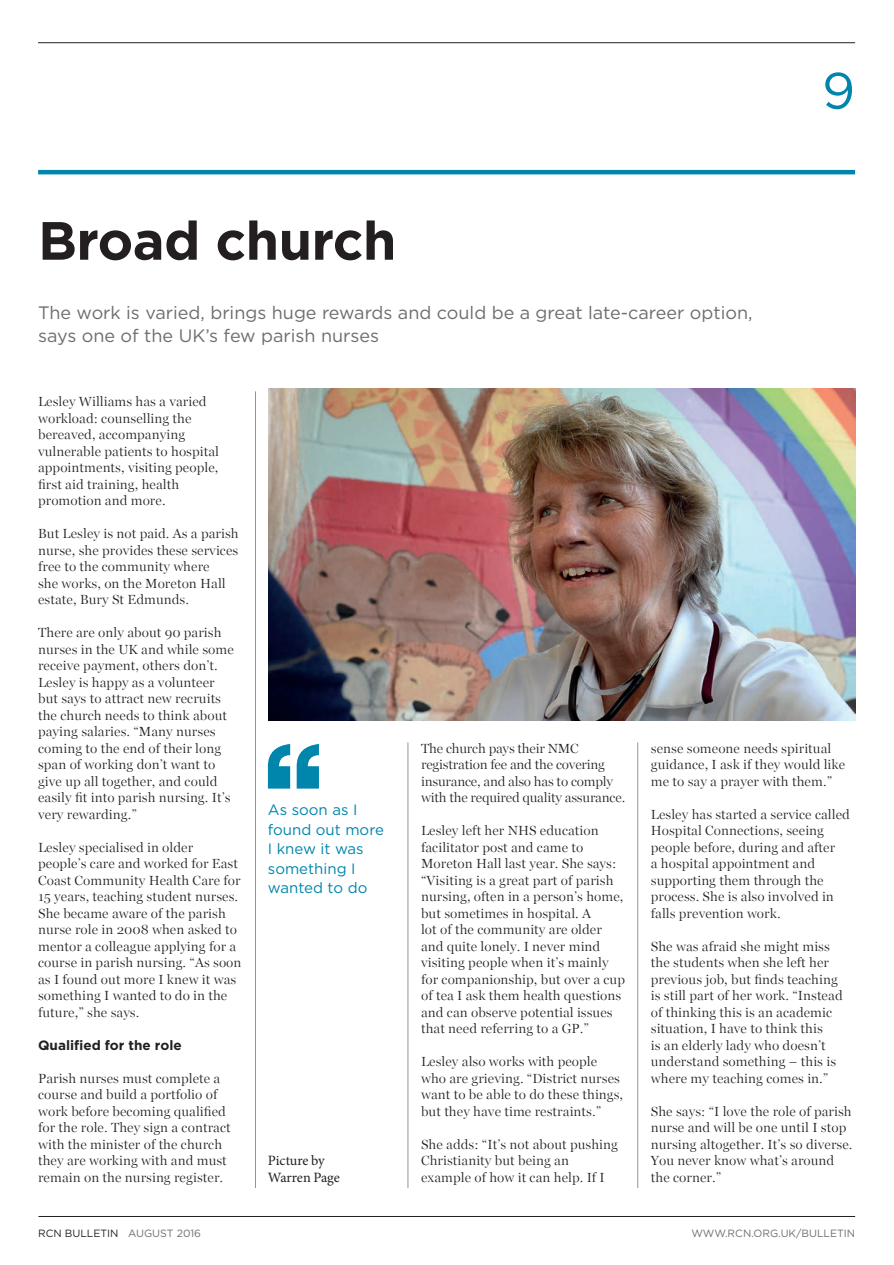
<style>
.page{position:relative;width:894px;height:1265px;background:#fff}
.page>*{position:absolute;margin:0;border:0;box-sizing:border-box;transform-origin:0 0}
.t1{font:700 53.7px "Gotham";letter-spacing:-.01em;color:#231f20}
.t2{font:51px "Gotham";color:#0085ad}
.t3{font:18px/22.5px "Gotham";color:#6c6d70}
.t4{font:15px/19.5px "Gotham";color:#0085ad}
.t5{font:14.25px/16.5px "Minion Pro";letter-spacing:-.01em;color:#231f20}
.t6{font:300 13.5px/16.5px "SD Georgia";color:#231f20}
.t7{font:300 13.5px/16.5px "SD Georgia";letter-spacing:-.02em;color:#231f20}
.t8{font:700 13.5px "Gotham";color:#231f20}
.t9{font:10.5px "Gotham";color:#6c6d70}
.t10{font:10.5px "Gotham";color:#231f20}
.s1{color:#6c6d70}
</style>
<div class="page">
<hr style="left:38px;top:42px;width:816px;height:1px;background:#231f20">
<hr style="left:38px;top:1216px;width:816px;height:1px;background:#231f20">
<hr style="left:38px;top:170px;width:816px;height:4px;background:#0085ad">
<hr style="left:407px;top:742px;width:1px;height:446px;background:#939598">
<hr style="left:637px;top:742px;width:1px;height:446px;background:#939598">
<hr style="left:255px;top:391px;width:1px;height:797px;background:#939598">
<img style="left:268px;top:389px;width:586px;height:331px">
<svg style="left:268px;top:744px;width:51px;height:44px"></svg>
<h1 class="t1" style="left:38px;top:205px;width:360px">Broad church</h1>
<h3 class="t3" style="left:38px;top:301px;width:715px">The work is varied, brings huge rewards and could be a great late-career option, says one of the UK’s few parish nurses</h3>
<h2 class="t2" style="left:821px;top:58px;width:34px">9</h2>
<p class="t6" style="left:38px;top:393px;width:182px">Lesley Williams has a varied workload: counselling the bereaved, accompanying vulnerable patients to hospital appointments, visiting people, first aid training, health promotion and more.</p>
<p class="t6" style="left:38px;top:525px;width:202px">But Lesley is not paid. As a parish nurse, she provides these services free to the community where<br>she works, on the Moreton Hall estate, Bury St Edmunds.</p>
<p class="t6" style="left:38px;top:624px;width:197px">There are only about 90 parish nurses in the UK and while some receive payment, others don’t.<br>Lesley is happy as a volunteer but says to attract new recruits the church needs to think about paying salaries. “Many nurses coming to the end of their long span of working don’t want to give up all together, and could easily fit into parish nursing. It’s very rewarding.”</p>
<p class="t6" style="left:38px;top:839px;width:205px">Lesley specialised in older people’s care and worked for East<br>Coast Community Health Care for<br>15 years, teaching student nurses.<br>She became aware of the parish nurse role in 2008 when asked to mentor a colleague applying for a course in parish nursing. “As soon as I found out more I knew it was something I wanted to do in the future,” she says.</p>
<p class="t8" style="left:38px;top:1036px;width:145px">Qualified for the role</p>
<p class="t6" style="left:38px;top:1070px;width:194px">Parish nurses must complete a course and build a portfolio of work before becoming qualified for the role. They sign a contract with the minister of the church they are working with and must remain on the nursing register.</p>
<p class="t4" style="left:268px;top:800px;width:118px">As soon as I found out more<br>I knew it was something I wanted to do</p>
<p class="t5" style="left:268px;top:1152px;width:73px">Picture by<br>Warren Page</p>
<p class="t7" style="left:421px;top:740px;width:206px">The church pays their NMC registration fee and the covering insurance, and also has to comply with the required quality assurance.</p>
<p class="t6" style="left:421px;top:822px;width:205px">Lesley left her NHS education facilitator post and came to<br>Moreton Hall last year. She says: “Visiting is a great part of parish nursing, often in a person’s home, but sometimes in hospital. A<br>lot of the community are older and quite lonely. I never mind visiting people when it’s mainly for companionship, but over a cup of tea I ask them health questions and can observe potential issues that need referring to a GP.”</p>
<p class="t6" style="left:421px;top:1053px;width:204px">Lesley also works with people who are grieving. “District nurses want to be able to do these things, but they have time restraints.”</p>
<p class="t6" style="left:421px;top:1136px;width:198px">She adds: “It’s not about pushing<br>Christianity but being an example of how it can help. If I</p>
<p class="t6" style="left:650px;top:740px;width:196px">sense someone needs spiritual guidance, I ask if they would like me to say a prayer with them.”</p>
<p class="t6" style="left:650px;top:806px;width:200px">Lesley has started a service called<br>Hospital Connections, seeing people before, during and after<br>a hospital appointment and supporting them through the process. She is also involved in falls prevention work.</p>
<p class="t6" style="left:650px;top:937px;width:193px">She was afraid she might miss the students when she left her previous job, but finds teaching is still part of her work. “Instead of thinking this is an academic situation, I have to think this<br>is an elderly lady who doesn’t understand something – this is where my teaching comes in.”</p>
<p class="t6" style="left:650px;top:1102px;width:203px">She says: “I love the role of parish nurse and will be one until I stop nursing altogether. It’s so diverse.<br>You never know what’s around the corner.”</p>
<p class="t10" style="left:38px;top:1227px;width:164px">RCN BULLETIN <span class="s1">AUGUST 2016</span></p>
<p class="t9" style="left:691px;top:1227px;width:165px">WWW.RCN.ORG.UK/BULLETIN</p>
</div>
